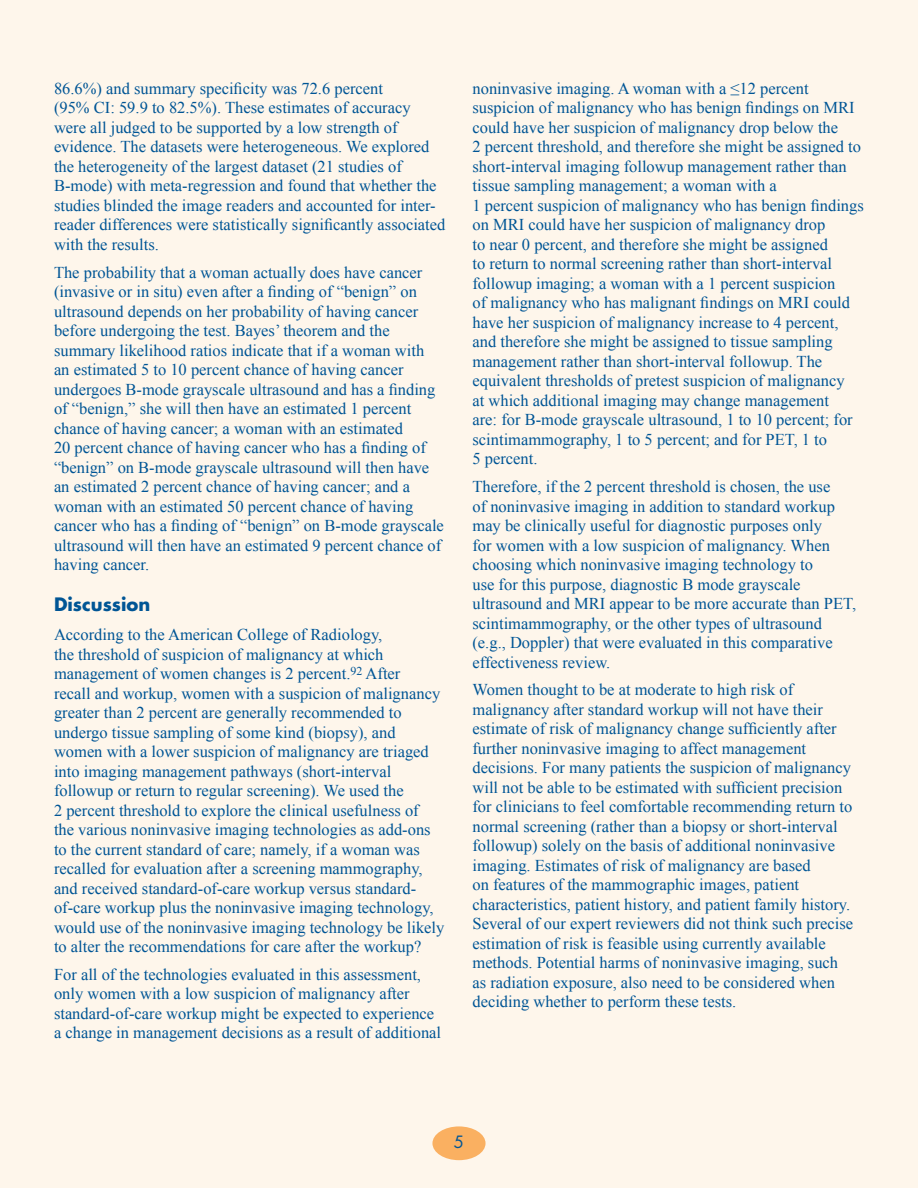
<style>
.page{position:relative;width:918px;height:1188px;background:#fef6eb}
.page>*{position:absolute;margin:0;border:0;box-sizing:border-box;transform-origin:0 0}
.Head_Level_1{font:700 18px "Futura Std";color:#005595}
.Text{font:16.5px/19.5px "Times New Roman";color:#005595}
.t1{font:16.5px "Futura Std";color:#005595}
</style>
<div class="page">
<div style="left:432px;top:1126px;width:54px;height:34px;background:#fab061;border-radius:50%"></div>
<p class="Text" style="left:54px;top:78px;width:393px">86.6%) and summary specificity was 72.6 percent<br>(95% CI: 59.9 to 82.5%). These estimates of accuracy were all judged to be supported by a low strength of evidence. The datasets were heterogeneous. We explored the heterogeneity of the largest dataset (21 studies of B-mode) with meta-regression and found that whether the studies blinded the image readers and accounted for inter&shy;reader differences were statistically significantly associated with the results.</p>
<p class="Text" style="left:54px;top:262px;width:391px">The probability that a woman actually does have cancer (invasive or in situ) even after a finding of “benign” on ultrasound depends on her probability of having cancer before undergoing the test. Bayes’ theorem and the summary likelihood ratios indicate that if a woman with an estimated 5 to 10 percent chance of having cancer undergoes B-mode grayscale ultrasound and has a finding of “benign,” she will then have an estimated 1 percent chance of having cancer; a woman with an estimated<br>20 percent chance of having cancer who has a finding of “benign” on B-mode grayscale ultrasound will then have an estimated 2 percent chance of having cancer; and a woman with an estimated 50 percent chance of having cancer who has a finding of “benign” on B-mode grayscale ultrasound will then have an estimated 9 percent chance of having cancer.</p>
<p class="Head_Level_1" style="left:54px;top:593px;width:98px">Discussion</p>
<p class="Text" style="left:54px;top:625px;width:392px">According to the American College of Radiology,<br>the threshold of suspicion of malignancy at which management of women changes is 2 percent.<sup>92</sup> After<br>recall and workup, women with a suspicion of malignancy greater than 2 percent are generally recommended to undergo tissue sampling of some kind (biopsy), and women with a lower suspicion of malignancy are triaged into imaging management pathways (short-interval followup or return to regular screening). We used the<br>2 percent threshold to explore the clinical usefulness of<br>the various noninvasive imaging technologies as add-ons to the current standard of care; namely, if a woman was recalled for evaluation after a screening mammography, and received standard-of-care workup versus standard&shy;of-care workup plus the noninvasive imaging technology, would use of the noninvasive imaging technology be likely to alter the recommendations for care after the workup?</p>
<p class="Text" style="left:54px;top:964px;width:389px">For all of the technologies evaluated in this assessment, only women with a low suspicion of malignancy after standard-of-care workup might be expected to experience a change in management decisions as a result of additional</p>
<p class="Text" style="left:472px;top:78px;width:393px">noninvasive imaging. A woman with a ≤12 percent suspicion of malignancy who has benign findings on MRI could have her suspicion of malignancy drop below the<br>2 percent threshold, and therefore she might be assigned to short-interval imaging followup management rather than tissue sampling management; a woman with a<br>1 percent suspicion of malignancy who has benign findings on MRI could have her suspicion of malignancy drop<br>to near 0 percent, and therefore she might be assigned<br>to return to normal screening rather than short-interval followup imaging; a woman with a 1 percent suspicion<br>of malignancy who has malignant findings on MRI could have her suspicion of malignancy increase to 4 percent, and therefore she might be assigned to tissue sampling management rather than short-interval followup. The equivalent thresholds of pretest suspicion of malignancy<br>at which additional imaging may change management<br>are: for B-mode grayscale ultrasound, 1 to 10 percent; for scintimammography, 1 to 5 percent; and for PET, 1 to<br>5 percent.</p>
<p class="Text" style="left:472px;top:477px;width:385px">Therefore, if the 2 percent threshold is chosen, the use<br>of noninvasive imaging in addition to standard workup may be clinically useful for diagnostic purposes only<br>for women with a low suspicion of malignancy. When choosing which noninvasive imaging technology to<br>use for this purpose, diagnostic B mode grayscale ultrasound and MRI appear to be more accurate than PET, scintimammography, or the other types of ultrasound (e.g., Doppler) that were evaluated in this comparative effectiveness review.</p>
<p class="Text" style="left:472px;top:680px;width:382px">Women thought to be at moderate to high risk of malignancy after standard workup will not have their estimate of risk of malignancy change sufficiently after further noninvasive imaging to affect management decisions. For many patients the suspicion of malignancy will not be able to be estimated with sufficient precision for clinicians to feel comfortable recommending return to normal screening (rather than a biopsy or short-interval followup) solely on the basis of additional noninvasive imaging. Estimates of risk of malignancy are based<br>on features of the mammographic images, patient characteristics, patient history, and patient family history.<br>Several of our expert reviewers did not think such precise estimation of risk is feasible using currently available methods. Potential harms of noninvasive imaging, such as radiation exposure, also need to be considered when deciding whether to perform these tests.</p>
<p class="t1" style="left:454px;top:1131px;width:12px">5</p>
</div>
